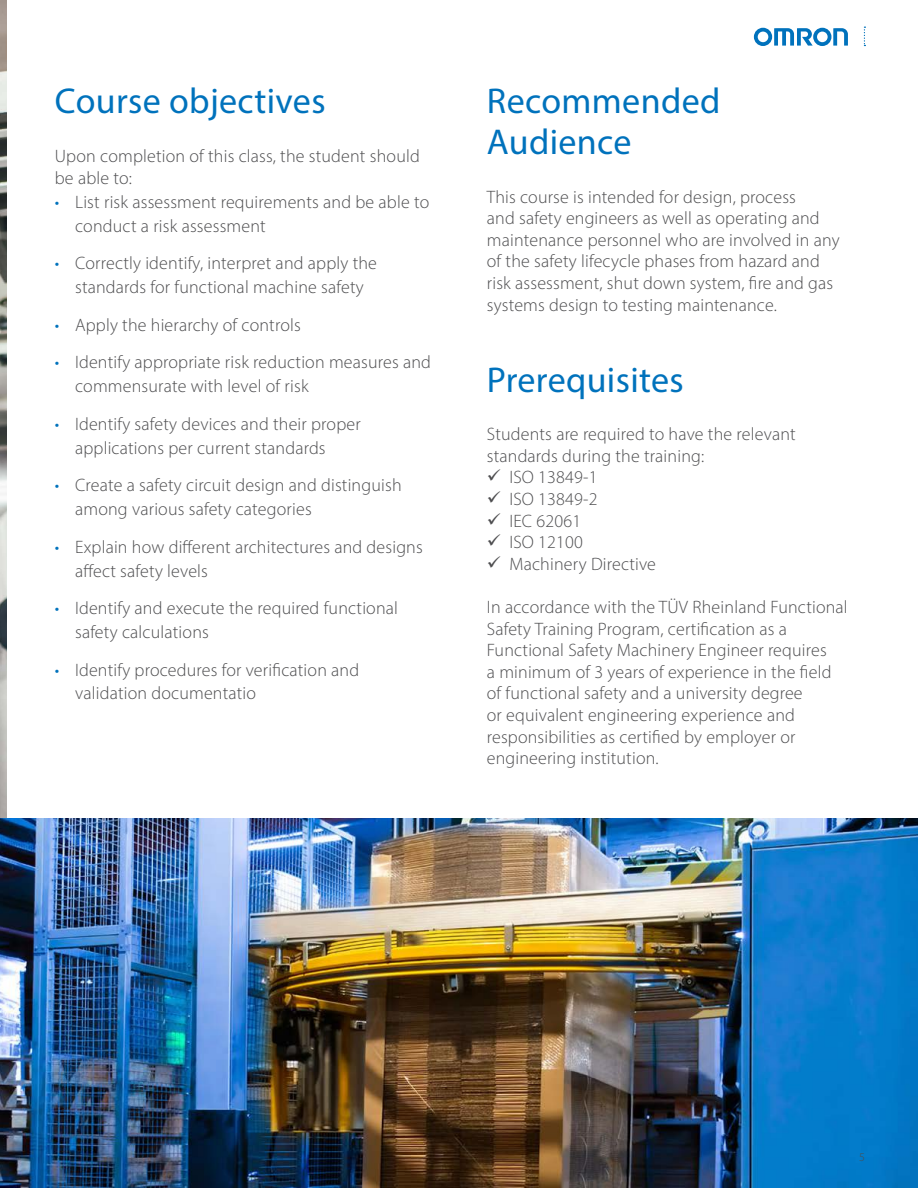
<style>
.page{position:relative;width:918px;height:1188px;background:#fff}
.page>*{position:absolute;margin:0;border:0;box-sizing:border-box;transform-origin:0 0}
.t1{font:36px/40.5px "Myriad Pro";letter-spacing:.01em;color:#0072bc}
.t2{font:300 18px/21.6px "Myriad Pro";letter-spacing:.01em;color:#4d4d4f}
.t3{font:300 12px "Myriad Pro";color:#4d4d4f}
.s1{color:#0072bc}
</style>
<div class="page">
<img style="left:0;top:0;width:6px;height:819px">
<img style="left:0;top:819px;width:918px;height:369px">
<svg style="left:864px;top:27px;width:1px;height:19px"></svg>
<svg style="left:754px;top:28px;width:94px;height:18px"></svg>
<h1 class="t1" style="left:55px;top:81px;width:272px">Course objectives</h1>
<p class="t2" style="left:55px;top:145px;width:367px">Upon completion of this class, the student should be able to:</p>
<p class="t2" style="left:75px;top:189px;width:356px;line-height:24px;text-indent:-20px"><span class="s1">•</span> List risk assessment requirements and be able to conduct a risk assessment</p>
<p class="t2" style="left:55px;top:251px;width:324px;line-height:24px;text-align:center"><span class="s1">•</span> Correctly identify, interpret and apply the standards for functional machine safety</p>
<p class="t2" style="left:55px;top:314px;width:247px"><span class="s1">•</span> Apply the hierarchy of controls</p>
<p class="t2" style="left:75px;top:350px;width:357px;line-height:24px;text-indent:-20px"><span class="s1">•</span> Identify appropriate risk reduction measures and commensurate with level of risk</p>
<p class="t2" style="left:75px;top:411px;width:287px;line-height:24px;text-indent:-20px"><span class="s1">•</span> Identify safety devices and their proper applications per current standards</p>
<p class="t2" style="left:75px;top:473px;width:328px;line-height:24px;text-indent:-20px"><span class="s1">•</span> Create a safety circuit design and distinguish among various safety categories</p>
<p class="t2" style="left:75px;top:534px;width:349px;line-height:24px;text-indent:-20px"><span class="s1">•</span> Explain how different architectures and designs affect safety levels</p>
<p class="t2" style="left:75px;top:596px;width:324px;line-height:24px;text-indent:-20px"><span class="s1">•</span> Identify and execute the required functional safety calculations</p>
<p class="t2" style="left:75px;top:657px;width:286px;line-height:24px;text-indent:-20px"><span class="s1">•</span> Identify procedures for verification and validation documentatio</p>
<h1 class="t1" style="left:487px;top:81px;width:235px">Recommended<br>Audience</h1>
<p class="t2" style="left:487px;top:186px;width:354px">This course is intended for design, process<br>and safety engineers as well as operating and maintenance personnel who are involved in any of the safety lifecycle phases from hazard and risk assessment, shut down system, fire and gas systems design to testing maintenance.</p>
<h1 class="t1" style="left:487px;top:359px;width:198px">Prerequisites</h1>
<p class="t2" style="left:487px;top:423px;width:310px">Students are required to have the relevant standards during the training:</p>
<p class="t2" style="left:487px;top:466px;width:112px">✓ ISO 13849-1</p>
<p class="t2" style="left:487px;top:488px;width:112px">✓ ISO 13849-2</p>
<p class="t2" style="left:487px;top:510px;width:96px">✓ IEC 62061</p>
<p class="t2" style="left:487px;top:531px;width:98px">✓ ISO 12100</p>
<p class="t2" style="left:487px;top:553px;width:171px">✓ Machinery Directive</p>
<p class="t2" style="left:487px;top:596px;width:362px">In accordance with the TÜV Rheinland Functional Safety Training Program, certification as a Functional Safety Machinery Engineer requires<br>a minimum of 3 years of experience in the field of functional safety and a university degree<br>or equivalent engineering experience and responsibilities as certified by employer or engineering institution.</p>
<p class="t3" style="left:859px;top:1150px;width:7px">5</p>
</div>
